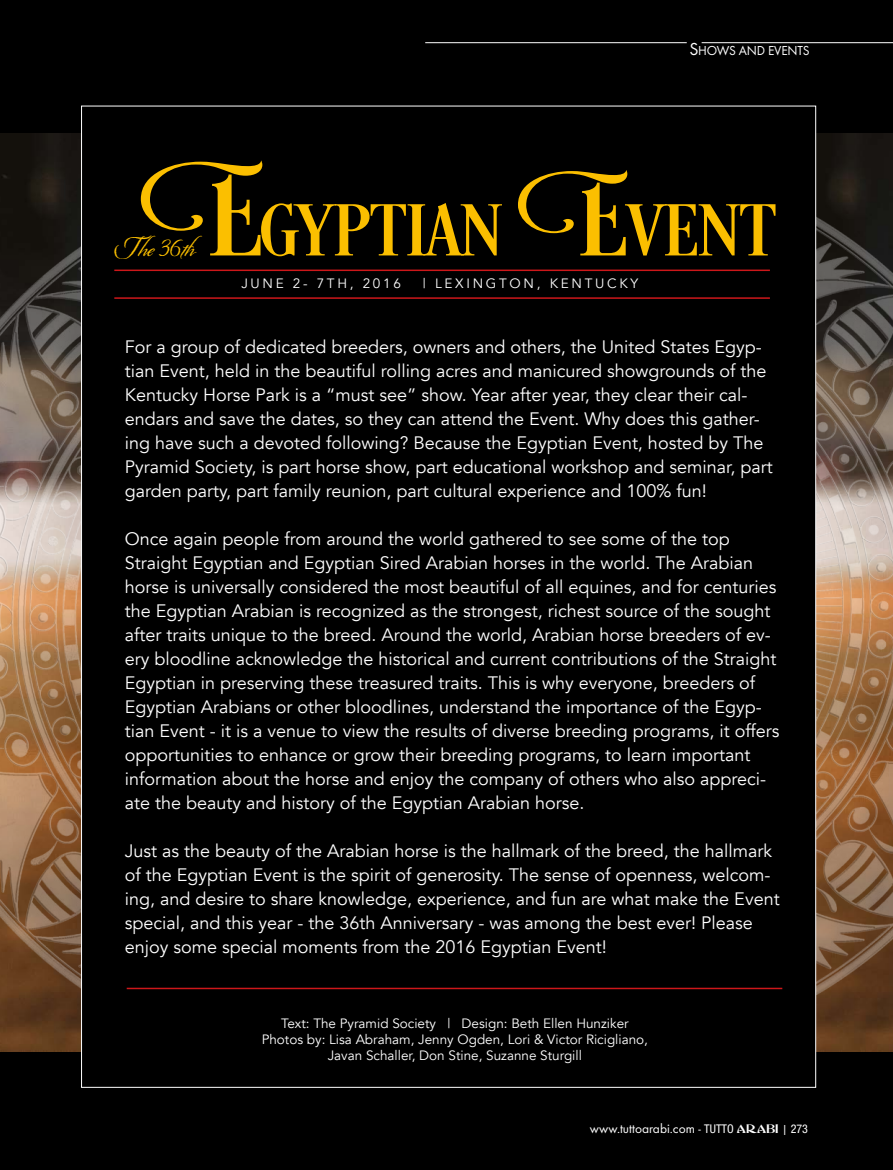
<style>
.page{position:relative;width:893px;height:1170px;background:#fff}
.page>*{position:absolute;margin:0;border:0;box-sizing:border-box;transform-origin:0 0}
.t1{font:75.6px "Desire PRO";color:#fbbf00;scale:1.25 1}
.t2{font:27px "Origins";color:#fbbf00}
.t3{font:18px/24px "Avenir";color:#fff}
.t4{font:13.5px/16.2px "Avenir";color:#fff;text-align:center}
.t5{font:13.5px "Futura T";color:#fff}
.t6{font:13.5px "Avenir";letter-spacing:.2em;color:#fff}
.s1{font-size:18px}
.s2{font-family:"Desire Uppercase 1";font-size:120px}
.s3{font-family:"Desire Uppercase 1";font-size:108px}
.s4{font-family:"Helvetica Neue";font-stretch:condensed;font-size:12px}
.s5{font-family:"Abbess";font-size:12px}
.s6{font-size:12px}
</style>
<div class="page">
<div style="left:0;top:0;width:893px;height:1169px;background:#000"></div>
<img style="left:0;top:133px;width:81px;height:918px">
<img style="left:0;top:220px;width:81px;height:804px">
<img style="left:816px;top:185px;width:77px;height:875px">
<hr style="left:114px;top:269px;width:656px;height:2px;background:#cd171a">
<hr style="left:114px;top:297px;width:656px;height:2px;background:#cd171a">
<hr style="left:127px;top:987px;width:655px;height:2px;background:#cd171a">
<hr style="left:702px;top:42px;width:191px;height:1px;background:#fff">
<hr style="left:425px;top:42px;width:262px;height:1px;background:#fff">
<p class="t5" style="left:689px;top:43px;width:122px"><span class="s1">S</span>HOWS AND EVENTS</p>
<h1 class="t1" style="left:147px;top:185px;width:504px"><span class="s2">E</span>GYPTIAN <span class="s3">E</span>VENT</h1>
<p class="t6" style="left:241px;top:275px;width:161px">JUNE 2- 7TH, 2016</p>
<p class="t6" style="left:423px;top:275px;width:217px">| LEXINGTON, KENTUCKY</p>
<h2 class="t2" style="left:113px;top:230px;width:83px">The 36th</h2>
<p class="t3" style="left:125px;top:335px;width:649px">For a group of dedicated breeders, owners and others, the United States Egyp&shy;tian Event, held in the beautiful rolling acres and manicured showgrounds of the Kentucky Horse Park is a “must see” show. Year after year, they clear their cal&shy;endars and save the dates, so they can attend the Event. Why does this gather&shy;ing have such a devoted following? Because the Egyptian Event, hosted by The Pyramid Society, is part horse show, part educational workshop and seminar, part garden party, part family reunion, part cultural experience and 100% fun!</p>
<p class="t3" style="left:125px;top:527px;width:656px">Once again people from around the world gathered to see some of the top Straight Egyptian and Egyptian Sired Arabian horses in the world. The Arabian horse is universally considered the most beautiful of all equines, and for centuries the Egyptian Arabian is recognized as the strongest, richest source of the sought after traits unique to the breed. Around the world, Arabian horse breeders of ev&shy;ery bloodline acknowledge the historical and current contributions of the Straight Egyptian in preserving these treasured traits. This is why everyone, breeders of Egyptian Arabians or other bloodlines, understand the importance of the Egyp&shy;tian Event - it is a venue to view the results of diverse breeding programs, it offers opportunities to enhance or grow their breeding programs, to learn important information about the horse and enjoy the company of others who also appreci&shy;ate the beauty and history of the Egyptian Arabian horse.</p>
<p class="t3" style="left:125px;top:839px;width:656px">Just as the beauty of the Arabian horse is the hallmark of the breed, the hallmark of the Egyptian Event is the spirit of generosity. The sense of openness, welcom&shy;ing, and desire to share knowledge, experience, and fun are what make the Event special, and this year - the 36th Anniversary - was among the best ever! Please enjoy some special moments from the 2016 Egyptian Event!</p>
<p class="t4" style="left:262px;top:1015px;width:388px">Text: The Pyramid Society | Design: Beth Ellen Hunziker<br>Photos by: Lisa Abraham, Jenny Ogden, Lori &amp; Victor Ricigliano,<br>Javan Schaller, Don Stine, Suzanne Sturgill</p>
<p class="t5" style="left:590px;top:1120px;width:219px">www.tuttoarabi.com - <span class="s4">TUTTO</span> <span class="s5">ARABI</span> <span class="s6">|</span> <span class="s4">273</span></p>
</div>
